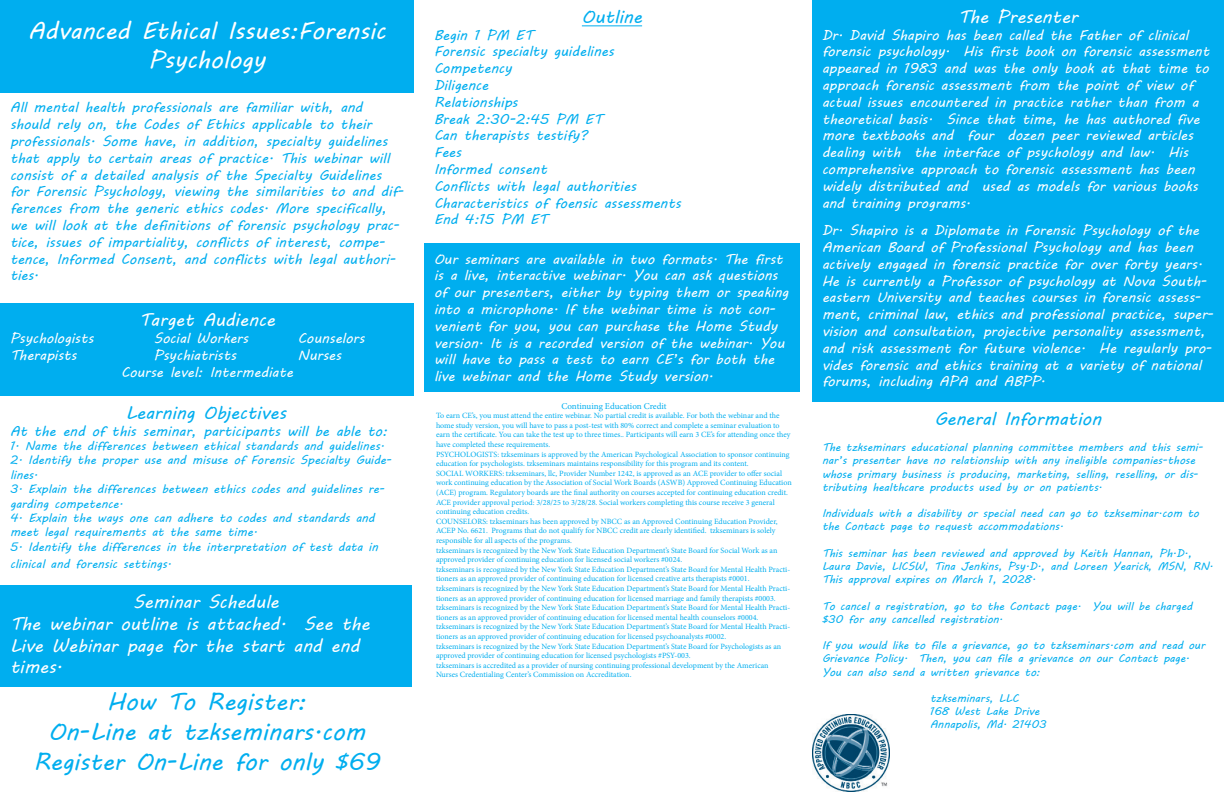
<style>
.page{position:relative;width:1224px;height:792px;background:#fff}
.page>*{position:absolute;margin:0;border:0;box-sizing:border-box;transform-origin:0 0}
.t1{font:24px "MV Boli";color:#00aeef}
.t2{font:24px/28.8px "MV Boli";color:#fff;text-align:center}
.t3{font:18px/21.6px "MV Boli";color:#fff}
.t4{font:18px "MV Boli";color:#00aeef}
.t5{font:14px/16.8px "MV Boli";color:#fff}
.t6{font:14px/16.8px "MV Boli";color:#00aeef}
.t7{font:12px/14.4px "MV Boli";color:#00aeef}
.t8{font:11px/13.2px "MV Boli";color:#00aeef}
.t9{font:9px "Minion Pro";color:#00aeef}
.t10{font:8px/9.6px "Minion Pro";color:#00aeef}
</style>
<div class="page">
<div style="left:0;top:0;width:414px;height:92px;background:#00aeef"></div>
<div style="left:0;top:304px;width:414px;height:92px;background:#00aeef"></div>
<div style="left:0;top:586px;width:412px;height:101px;background:#00aeef"></div>
<hr style="left:582px;top:25px;width:60px;height:1px;background:#00aeef">
<div style="left:812px;top:0;width:412px;height:402px;background:#00aeef"></div>
<div style="left:424px;top:244px;width:376px;height:148px;background:#00aeef"></div>
<img style="left:812px;top:714px;width:78px;height:78px">
<p class="t2" style="left:28px;top:16px;width:359px">Advanced Ethical Issues:Forensic<br>Psychology</p>
<p class="t6" style="left:10px;top:99px;width:396px">All mental health professionals are familiar with, and should rely on, the Codes of Ethics applicable to their professionals. Some have, in addition, specialty guidelines that apply to certain areas of practice. This webinar will consist of a detailed analysis of the Specialty Guidelines<br>for Forensic Psychology, viewing the similarities to and dif&shy;ferences from the generic ethics codes. More specifically, we will look at the definitions of forensic psychology prac&shy;tice, issues of impartiality, conflicts of interest, compe&shy;tence, Informed Consent, and conflicts with legal authori&shy;ties.</p>
<p class="t3" style="left:139px;top:309px;width:137px">Target Audience</p>
<p class="t5" style="left:10px;top:330px;width:85px">Psychologists</p>
<p class="t5" style="left:154px;top:330px;width:96px">Social Workers</p>
<p class="t5" style="left:298px;top:330px;width:68px">Counselors</p>
<p class="t5" style="left:10px;top:347px;width:68px">Therapists</p>
<p class="t5" style="left:154px;top:347px;width:84px">Psychiatrists</p>
<p class="t5" style="left:298px;top:347px;width:45px">Nurses</p>
<p class="t5" style="left:121px;top:363px;width:173px">Course level: Intermediate</p>
<p class="t4" style="left:126px;top:400px;width:162px">Learning Objectives</p>
<p class="t6" style="left:10px;top:422px;width:379px">At the end of this seminar, participants will be able to:</p>
<p class="t7" style="left:10px;top:438px;width:376px">1. Name the differences between ethical standards and guidelines.</p>
<p class="t7" style="left:10px;top:453px;width:383px">2. Identify the proper use and misuse of Forensic Specialty Guide&shy;lines.</p>
<p class="t7" style="left:10px;top:482px;width:376px">3. Explain the differences between ethics codes and guidelines re&shy;garding competence.</p>
<p class="t7" style="left:10px;top:510px;width:366px">4. Explain the ways one can adhere to codes and standards and meet legal requirements at the same time.</p>
<p class="t7" style="left:10px;top:538px;width:370px;line-height:16.8px">5. Identify the differences in the interpretation of test data in clinical and forensic settings.</p>
<p class="t3" style="left:133px;top:591px;width:147px">Seminar Schedule</p>
<p class="t3" style="left:10px;top:613px;width:361px">The webinar outline is attached. See the<br>Live Webinar page for the start and end times.</p>
<p class="t1" style="left:108px;top:686px;width:200px">How To Register:</p>
<p class="t1" style="left:49px;top:716px;width:318px">On-Line at tzkseminars.com</p>
<p class="t1" style="left:33px;top:746px;width:349px">Register On-Line for only $69</p>
<p class="t4" style="left:582px;top:4px;width:62px">Outline</p>
<p class="t6" style="left:434px;top:26px;width:101px">Begin 1 PM ET</p>
<p class="t6" style="left:434px;top:43px;width:181px">Forensic specialty guidelines</p>
<p class="t6" style="left:434px;top:60px;width:79px">Competency</p>
<p class="t6" style="left:434px;top:77px;width:56px">Diligence</p>
<p class="t6" style="left:434px;top:93px;width:85px">Relationships</p>
<p class="t6" style="left:434px;top:110px;width:170px">Break 2:30-2:45 PM ET</p>
<p class="t6" style="left:434px;top:127px;width:155px">Can therapists testify?</p>
<p class="t6" style="left:434px;top:144px;width:29px">Fees</p>
<p class="t6" style="left:434px;top:161px;width:115px">Informed consent</p>
<p class="t6" style="left:434px;top:177px;width:204px">Conflicts with legal authorities</p>
<p class="t6" style="left:434px;top:194px;width:248px">Characteristics of foensic assessments</p>
<p class="t6" style="left:434px;top:211px;width:115px">End 4:15 PM ET</p>
<p class="t5" style="left:434px;top:250px;width:356px">Our seminars are available in two formats. The first is a live, interactive webinar. You can ask questions of our presenters, either by typing them or speaking into a microphone. If the webinar time is not con&shy;venient for you, you can purchase the Home Study version. It is a recorded version of the webinar. You will have to pass a test to earn CE’s for both the live webinar and the Home Study version.</p>
<p class="t9" style="left:561px;top:400px;width:107px">Continuing Education Credit</p>
<p class="t10" style="left:436px;top:411px;width:356px">To earn CE’s, you must attend the entire webinar. No partial credit is available. For both the webinar and the home study version, you will have to pass a post-test with 80% correct and complete a seminar evaluation to earn the certificate. You can take the test up to three times.. Participants will earn 3 CE’s for attending once they have completed these requirements.</p>
<p class="t10" style="left:436px;top:449px;width:355px">PSYCHOLOGISTS: tzkseminars is approved by the American Psychological Association to sponsor continuing education for psychologists. tzkseminars maintains responsibility for this program and its content.</p>
<p class="t10" style="left:436px;top:468px;width:357px">SOCIAL WORKERS: tzkseminars, llc, Provider Number 1242, is approved as an ACE provider to offer social work continuing education by the Association of Social Work Boards (ASWB) Approved Continuing Education (ACE) program. Regulatory boards are the final authority on courses accepted for continuing education credit.<br>ACE provider approval period: 3/28/25 to 3/28/28. Social workers completing this course receive 3 general continuing education credits.</p>
<p class="t10" style="left:436px;top:516px;width:343px">COUNSELORS: tzkseminars has been approved by NBCC as an Approved Continuing Education Provider,<br>ACEP No. 6621. Programs that do not qualify for NBCC credit are clearly identified. tzkseminars is solely responsible for all aspects of the programs.</p>
<p class="t10" style="left:436px;top:545px;width:343px">tzkseminars is recognized by the New York State Education Department’s State Board for Social Work as an approved provider of continuing education for licensed social workers #0024.</p>
<p class="t10" style="left:436px;top:564px;width:356px">tzkseminars is recognized by the New York State Education Department’s State Board for Mental Health Practi&shy;tioners as an approved provider of continuing education for licensed creative arts therapists #0001.</p>
<p class="t10" style="left:436px;top:584px;width:356px">tzkseminars is recognized by the New York State Education Department’s State Board for Mental Health Practi&shy;tioners as an approved provider of continuing education for licensed marriage and family therapists #0003.</p>
<p class="t10" style="left:436px;top:603px;width:356px">tzkseminars is recognized by the New York State Education Department’s State Board for Mental Health Practi&shy;tioners as an approved provider of continuing education for licensed mental health counselors #0004.</p>
<p class="t10" style="left:436px;top:622px;width:356px">tzkseminars is recognized by the New York State Education Department’s State Board for Mental Health Practi&shy;tioners as an approved provider of continuing education for licensed psychoanalysts #0002.</p>
<p class="t10" style="left:436px;top:641px;width:347px">tzkseminars is recognized by the New York State Education Department’s State Board for Psychologists as an approved provider of continuing education for licensed psychologists #PSY-003.</p>
<p class="t10" style="left:436px;top:660px;width:334px">tzkseminars is accredited as a provider of nursing continuing professional development by the American<br>Nurses Credentialing Center’s Commission on Accreditation.</p>
<p class="t3" style="left:958px;top:6px;width:121px">The Presenter</p>
<p class="t5" style="left:822px;top:26px;width:389px">Dr. David Shapiro has been called the Father of clinical forensic psychology. His first book on forensic assessment appeared in 1983 and was the only book at that time to approach forensic assessment from the point of view of actual issues encountered in practice rather than from a theoretical basis. Since that time, he has authored five more textbooks and four dozen peer reviewed articles dealing with the interface of psychology and law. His comprehensive approach to forensic assessment has been widely distributed and used as models for various books and training programs.</p>
<p class="t5" style="left:822px;top:222px;width:393px">Dr. Shapiro is a Diplomate in Forensic Psychology of the American Board of Professional Psychology and has been actively engaged in forensic practice for over forty years.<br>He is currently a Professor of psychology at Nova South&shy;eastern University and teaches courses in forensic assess&shy;ment, criminal law, ethics and professional practice, super&shy;vision and consultation, projective personality assessment, and risk assessment for future violence. He regularly pro&shy;vides forensic and ethics training at a variety of national forums, including APA and ABPP.</p>
<p class="t4" style="left:935px;top:406px;width:168px">General Information</p>
<p class="t8" style="left:822px;top:441px;width:383px">The tzkseminars educational planning committee members and this semi&shy;nar’s presenter have no relationship with any ineligible companies-those whose primary business is producing, marketing, selling, reselling, or dis&shy;tributing healthcare products used by or on patients.</p>
<p class="t8" style="left:822px;top:507px;width:379px">Individuals with a disability or special need can go to tzkseminar.com to the Contact page to request accommodations.</p>
<p class="t8" style="left:822px;top:546px;width:393px">This seminar has been reviewed and approved by Keith Hannan, Ph.D.,<br>Laura Davie, LICSW, Tina Jenkins, Psy.D., and Loreen Yearick, MSN, RN.<br>This approval expires on March 1, 2028.</p>
<p class="t8" style="left:822px;top:599px;width:372px">To cancel a registration, go to the Contact page. You will be charged $30 for any cancelled registration.</p>
<p class="t8" style="left:822px;top:639px;width:385px">If you would like to file a grievance, go to tzkseminars.com and read our<br>Grievance Policy. Then, you can file a grievance on our Contact page.<br>You can also send a written grievance to:</p>
<p class="t8" style="left:930px;top:691px;width:90px">tzkseminars, LLC</p>
<p class="t8" style="left:930px;top:705px;width:111px">168 West Lake Drive</p>
<p class="t8" style="left:930px;top:718px;width:118px">Annapolis, Md. 21403</p>
</div>
